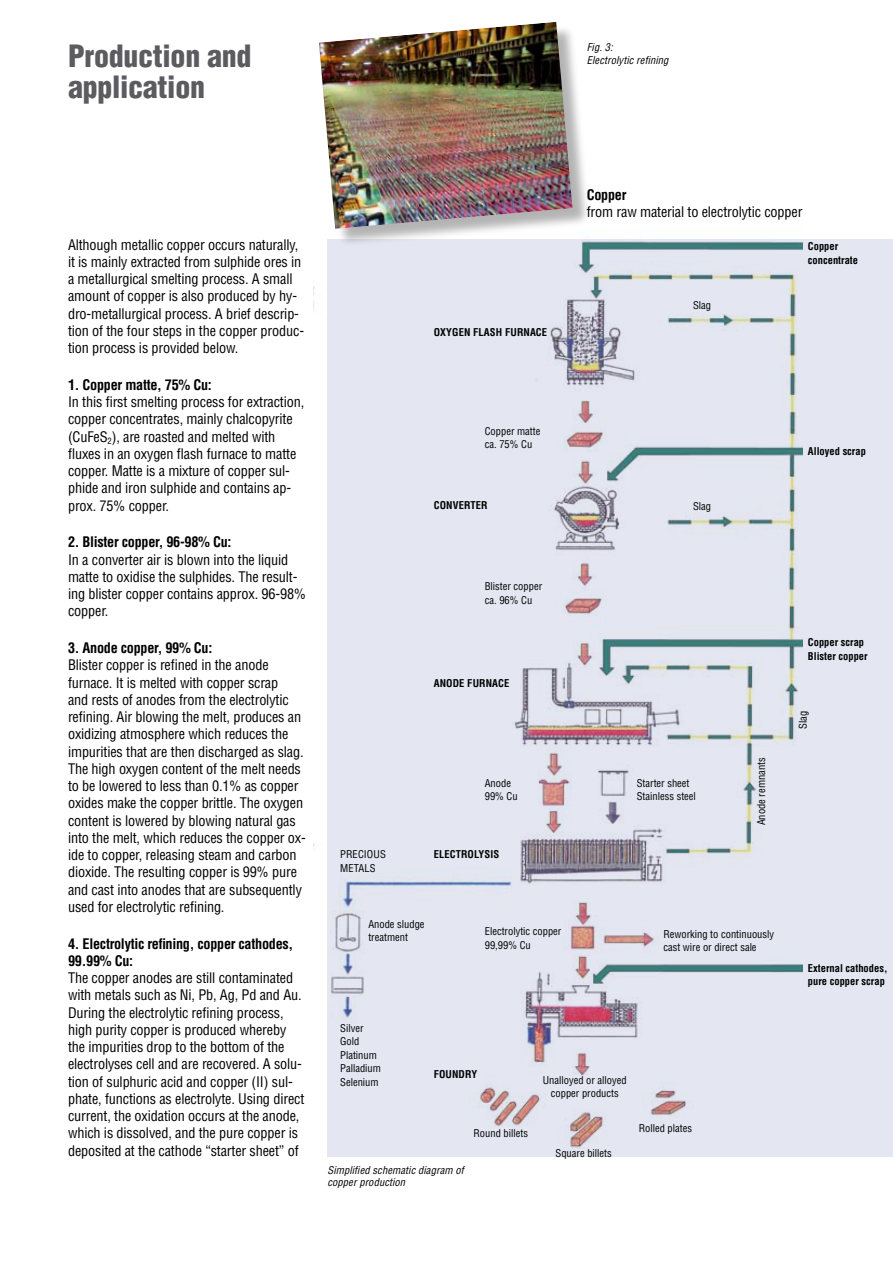
<style>
.page{position:relative;width:893px;height:1263px;background:#fff}
.page>*{position:absolute;margin:0;border:0;box-sizing:border-box;transform-origin:0 0}
.t1{font:900 condensed 30px/31.5px "Helvetica";letter-spacing:-.01em;color:#5c5b60}
.t2{font:condensed 14.25px/17.2px "Helvetica";letter-spacing:-.01em;color:#000}
.t3{font:700 condensed 14.25px/17.2px "Helvetica";letter-spacing:-.02em;color:#000}
.t4{font:condensed 10.5px/13.5px "Helvetica";color:#000}
.t5{font:700 condensed 10.5px/13.5px "Helvetica";color:#000}
.t6{font:italic condensed 10.5px/12.8px "Helvetica";letter-spacing:.01em;color:#000}
</style>
<div class="page">
<svg style="left:327px;top:239px;width:566px;height:918px;background:#dddfe9"></svg>
<div style="left:320px;top:23px;width:272px;height:226px;background:#000;opacity:.3"></div>
<img style="left:319px;top:22px;width:253px;height:207px">
<h1 class="t1" style="left:68px;top:40px;width:185px">Production and application</h1>
<p class="t6" style="left:587px;top:41px;width:83px">Fig. 3:<br>Electrolytic refining</p>
<p class="t2" style="left:68px;top:236px;width:238px">Although metallic copper occurs naturally, it is mainly extracted from sulphide ores in a metallurgical smelting process. A small amount of copper is also produced by hy&shy;dro-metallurgical process. A brief descrip&shy;tion of the four steps in the copper produc&shy;tion process is provided below.</p>
<p class="t3" style="left:68px;top:376px;width:145px">1. Copper matte, 75% Cu:</p>
<p class="t2" style="left:68px;top:393px;width:238px">In this first smelting process for extraction, copper concentrates, mainly chalcopyrite (CuFeS<sub>2</sub>), are roasted and melted with fluxes in an oxygen flash furnace to matte copper. Matte is a mixture of copper sul&shy;phide and iron sulphide and contains ap&shy;prox. 75% copper.</p>
<p class="t3" style="left:68px;top:533px;width:165px">2. Blister copper, 96-98% Cu:</p>
<p class="t2" style="left:68px;top:551px;width:239px">In a converter air is blown into the liquid matte to oxidise the sulphides. The result&shy;ing blister copper contains approx. 96-98% copper.</p>
<p class="t3" style="left:68px;top:639px;width:146px">3. Anode copper, 99% Cu:</p>
<p class="t2" style="left:68px;top:656px;width:239px">Blister copper is refined in the anode furnace. It is melted with copper scrap<br>and rests of anodes from the electrolytic refining. Air blowing the melt, produces an oxidizing atmosphere which reduces the impurities that are then discharged as slag.<br>The high oxygen content of the melt needs to be lowered to less than 0.1% as copper oxides make the copper brittle. The oxygen content is lowered by blowing natural gas into the melt, which reduces the copper ox&shy;ide to copper, releasing steam and carbon dioxide. The resulting copper is 99% pure and cast into anodes that are subsequently used for electrolytic refining.</p>
<p class="t3" style="left:68px;top:935px;width:227px">4. Electrolytic refining, copper cathodes,<br>99.99% Cu:</p>
<p class="t2" style="left:68px;top:969px;width:238px">The copper anodes are still contaminated with metals such as Ni, Pb, Ag, Pd and Au.<br>During the electrolytic refining process, high purity copper is produced whereby the impurities drop to the bottom of the electrolyses cell and are recovered. A solu&shy;tion of sulphuric acid and copper (II) sul&shy;phate, functions as electrolyte. Using direct current, the oxidation occurs at the anode, which is dissolved, and the pure copper is deposited at the cathode “starter sheet” of</p>
<p class="t3" style="left:587px;top:186px;width:41px">Copper</p>
<p class="t2" style="left:587px;top:203px;width:217px">from raw material to electrolytic copper</p>
<p class="t5" style="left:434px;top:326px;width:103px">Oxygen flash furnace</p>
<p class="t4" style="left:693px;top:298px;width:20px">Slag</p>
<p class="t5" style="left:808px;top:239px;width:52px">Copper concentrate</p>
<p class="t4" style="left:485px;top:424px;width:57px">Copper matte ca. 75% Cu</p>
<p class="t5" style="left:434px;top:498px;width:55px">Converter</p>
<p class="t4" style="left:693px;top:499px;width:20px">Slag</p>
<p class="t5" style="left:808px;top:445px;width:60px">Alloyed scrap</p>
<p class="t4" style="left:485px;top:580px;width:59px">Blister copper ca. 96% Cu</p>
<p class="t5" style="left:434px;top:676px;width:66px">Anode furnace</p>
<p class="t4" style="left:485px;top:776px;width:34px">Anode<br>99% Cu</p>
<p class="t4" style="left:340px;top:848px;width:19px">Precious meta</p>
<p class="t4" style="left:365px;top:861px;width:12px">ls</p>
<p class="t5" style="left:434px;top:848px;width:67px">Electrolysis</p>
<p class="t4" style="left:368px;top:917px;width:58px">Anode sludge treatment</p>
<p class="t4" style="left:485px;top:925px;width:78px">Electrolytic copper<br>99,99% Cu</p>
<p class="t4" style="left:637px;top:776px;width:61px">Starter sheet<br>Stainless steel</p>
<p class="t4" style="left:755px;top:825px;width:69px;rotate:-90deg">Anode remnants</p>
<p class="t4" style="left:663px;top:927px;width:112px">Reworking to continuously cast wire or direct sale</p>
<p class="t4" style="left:340px;top:1021px;width:42px">Silver<br>Gold<br>Platinum<br>Palladium<br>Selenium</p>
<p class="t5" style="left:434px;top:1067px;width:45px">Foundry</p>
<p class="t4" style="left:473px;top:1127px;width:56px">Round billets</p>
<p class="t6" style="left:327px;top:1163px;width:138px">Simplified schematic diagram of copper production</p>
<p class="t4" style="left:543px;top:1073px;width:85px;text-align:center">Unalloyed or alloyed copper products</p>
<p class="t4" style="left:556px;top:1146px;width:58px">Square billets</p>
<p class="t4" style="left:639px;top:1121px;width:55px">Rolled plates</p>
<p class="t5" style="left:808px;top:636px;width:61px">Copper scrap<br>Blister copper</p>
<p class="t4" style="left:796px;top:729px;width:20px;rotate:-90deg">Slag</p>
<p class="t5" style="left:808px;top:961px;width:81px">External cathodes, pure copper scrap</p>
</div>
